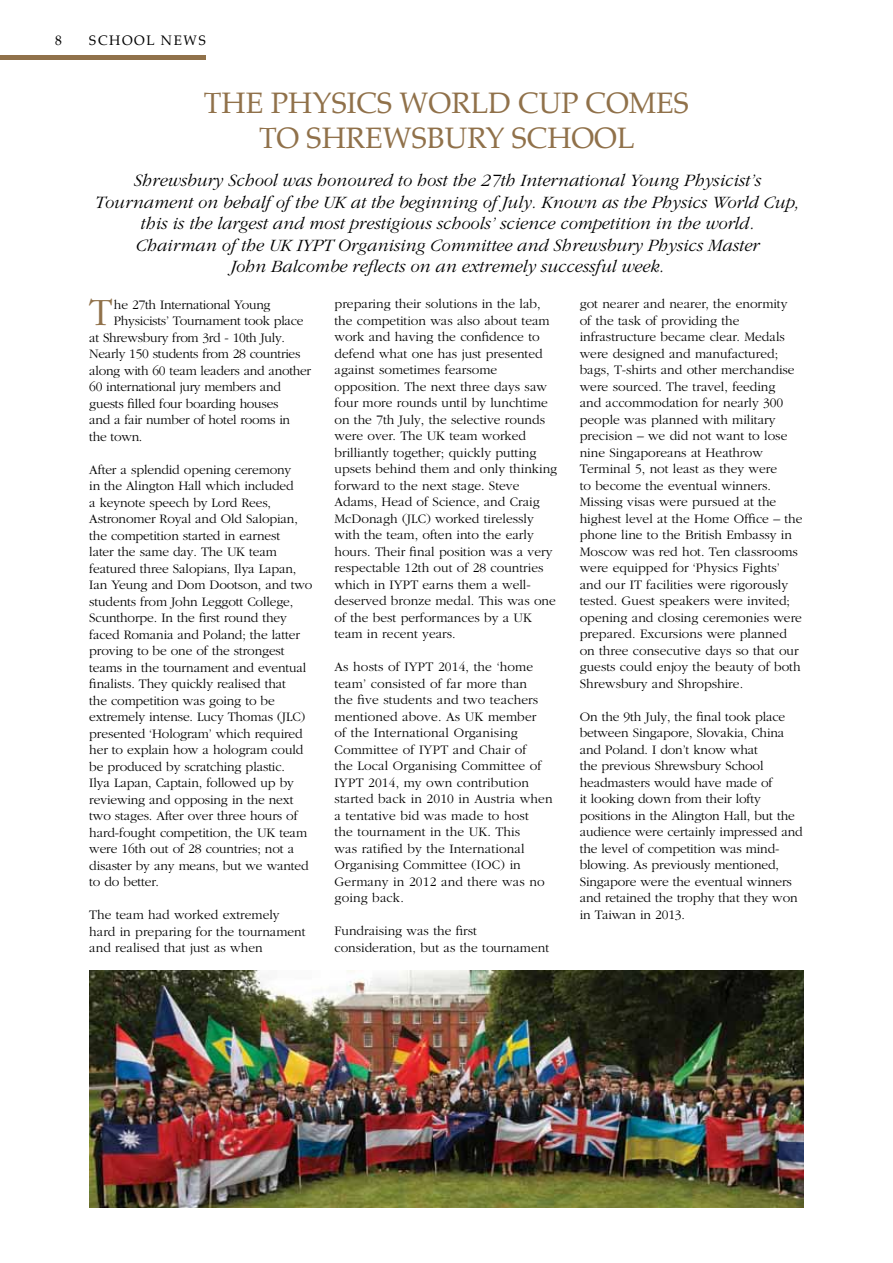
<style>
.page{position:relative;width:893px;height:1263px;background:#fff}
.page>*{position:absolute;margin:0;border:0;box-sizing:border-box;transform-origin:0 0}
.t1{font:300 40.05px "Garamond";color:#90714a}
.t2{font:28.95px/34.8px "Palatino";color:#90714a;text-align:center}
.t3{font:italic 300 18px/21.6px "Garamond";color:#000;text-align:center}
.t4{font:300 13.5px/16.5px "Garamond";color:#000}
.t5{font:300 13.5px "Garamond";letter-spacing:-.02em;color:#000}
.t6{font:13.5px "Palatino";letter-spacing:.12em;color:#000}
</style>
<div class="page">
<img style="left:89px;top:971px;width:715px;height:237px">
<div style="left:0;top:55px;width:205px;height:5px;background:#90714a"></div>
<p class="t6" style="left:55px;top:29px;width:8px">8</p>
<p class="t6" style="left:89px;top:29px;width:118px">SCHOOL NEWS</p>
<h2 class="t2" style="left:204px;top:86px;width:487px">THE PHYSICS WORLD CUP COMES<br>TO SHREWSBURY SCHOOL</h2>
<p class="t3" style="left:94px;top:170px;width:706px">Shrewsbury School was honoured to host the 27th International Young Physicist’s Tournament on behalf of the UK at the beginning of July. Known as the Physics World Cup, this is the largest and most prestigious schools’ science competition in the world.<br>Chairman of the UK IYPT Organising Committee and Shrewsbury Physics Master<br>John Balcombe reflects on an extremely successful week.</p>
<h1 class="t1" style="left:89px;top:290px;width:25px">T</h1>
<p class="t5" style="left:114px;top:297px;width:158px">he 27th International Young</p>
<p class="t5" style="left:114px;top:313px;width:191px">Physicists’ Tournament took place</p>
<p class="t5" style="left:89px;top:330px;width:197px">at Shrewsbury from 3rd - 10th July.</p>
<p class="t5" style="left:89px;top:346px;width:213px">Nearly 150 students from 28 countries</p>
<p class="t5" style="left:89px;top:363px;width:223px">along with 60 team leaders and another</p>
<p class="t5" style="left:89px;top:379px;width:193px">60 international jury members and</p>
<p class="t5" style="left:89px;top:396px;width:191px">guests filled four boarding houses</p>
<p class="t5" style="left:89px;top:412px;width:202px">and a fair number of hotel rooms in</p>
<p class="t4" style="left:89px;top:428px;width:55px">the town.</p>
<p class="t4" style="left:89px;top:461px;width:225px">After a splendid opening ceremony<br>in the Alington Hall which included<br>a keynote speech by Lord Rees, Astronomer Royal and Old Salopian, the competition started in earnest<br>later the same day. The UK team featured three Salopians, Ilya Lapan, Ian Yeung and Dom Dootson, and two students from John Leggott College, Scunthorpe. In the first round they faced Romania and Poland; the latter proving to be one of the strongest teams in the tournament and eventual finalists. They quickly realised that<br>the competition was going to be extremely intense. Lucy Thomas (JLC) presented ‘Hologram’ which required her to explain how a hologram could be produced by scratching plastic.<br>Ilya Lapan, Captain, followed up by reviewing and opposing in the next two stages. After over three hours of hard-fought competition, the UK team were 16th out of 28 countries; not a disaster by any means, but we wanted to do better.</p>
<p class="t4" style="left:89px;top:907px;width:218px">The team had worked extremely hard in preparing for the tournament and realised that just as when</p>
<p class="t4" style="left:334px;top:296px;width:224px">preparing their solutions in the lab, the competition was also about team work and having the confidence to defend what one has just presented against sometimes fearsome opposition. The next three days saw four more rounds until by lunchtime on the 7th July, the selective rounds were over. The UK team worked brilliantly together; quickly putting upsets behind them and only thinking forward to the next stage. Steve Adams, Head of Science, and Craig McDonagh (JLC) worked tirelessly with the team, often into the early hours. Their final position was a very respectable 12th out of 28 countries which in IYPT earns them a well&shy;deserved bronze medal. This was one of the best performances by a UK team in recent years.</p>
<p class="t4" style="left:334px;top:659px;width:220px">As hosts of IYPT 2014, the ‘home team’ consisted of far more than<br>the five students and two teachers mentioned above. As UK member<br>of the International Organising<br>Committee of IYPT and Chair of<br>the Local Organising Committee of<br>IYPT 2014, my own contribution started back in 2010 in Austria when a tentative bid was made to host<br>the tournament in the UK. This<br>was ratified by the International<br>Organising Committee (IOC) in<br>Germany in 2012 and there was no going back.</p>
<p class="t4" style="left:334px;top:923px;width:216px">Fundraising was the first consideration, but as the tournament</p>
<p class="t4" style="left:580px;top:296px;width:224px">got nearer and nearer, the enormity<br>of the task of providing the infrastructure became clear. Medals were designed and manufactured; bags, T-shirts and other merchandise were sourced. The travel, feeding<br>and accommodation for nearly 300 people was planned with military precision – we did not want to lose nine Singaporeans at Heathrow Terminal 5, not least as they were<br>to become the eventual winners.<br>Missing visas were pursued at the highest level at the Home Office – the phone line to the British Embassy in Moscow was red hot. Ten classrooms were equipped for ‘Physics Fights’ and our IT facilities were rigorously tested. Guest speakers were invited; opening and closing ceremonies were prepared. Excursions were planned on three consecutive days so that our guests could enjoy the beauty of both Shrewsbury and Shropshire.</p>
<p class="t4" style="left:580px;top:708px;width:225px">On the 9th July, the final took place between Singapore, Slovakia, China and Poland. I don’t know what<br>the previous Shrewsbury School headmasters would have made of<br>it looking down from their lofty positions in the Alington Hall, but the audience were certainly impressed and the level of competition was mind&shy;blowing. As previously mentioned, Singapore were the eventual winners and retained the trophy that they won in Taiwan in 2013.</p>
</div>
